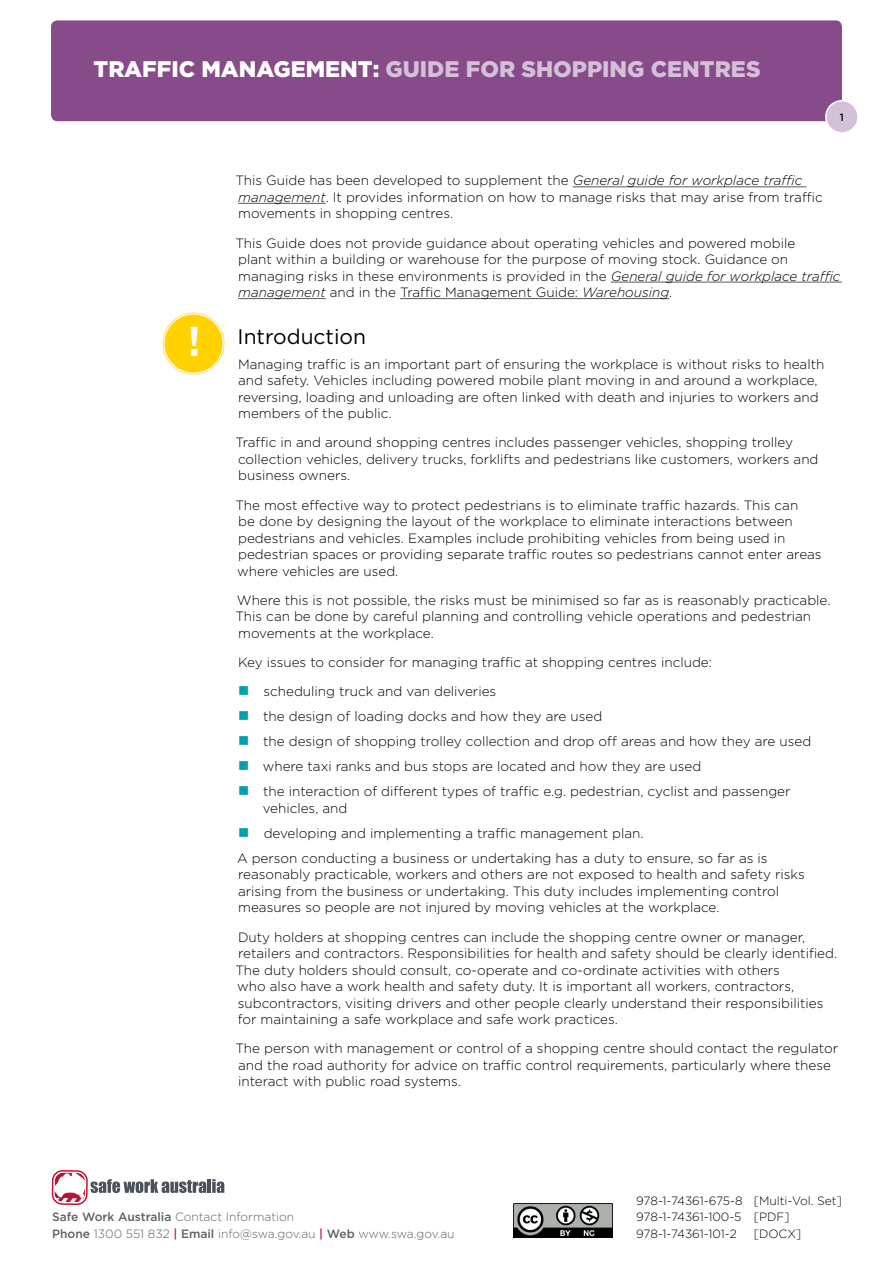
<style>
.page{position:relative;width:893px;height:1263px;background:#fff}
.page>*{position:absolute;margin:0;border:0;box-sizing:border-box;transform-origin:0 0}
.Header_1{font:900 22.5px "Gotham";color:#d3c1d8}
.Header_2{font:21px "Gotham";color:#000}
.Body_copy{font:300 13.5px/16.5px "Gotham";color:#000}
.Regulation{font:300 12px/16.5px "Gotham";color:#5f6062}
.t1{font:300 12px/16.5px "Gotham";color:#000}
.Body_copy-2{font:500 10.5px "Gotham";color:#000}
.s1{color:#fff}
.s2{font-style:italic}
.s3{font-weight:500}
.s4{font-weight:500;color:#c41230}
</style>
<div class="page">
<div style="left:51px;top:20px;width:791px;height:101px;background:#874b8a;border-radius:6px"></div>
<div style="left:826px;top:101px;width:32px;height:32px;background:#d3c1d8;border-radius:50%"></div>
<div style="left:825px;top:100px;width:34px;height:34px;border:2px solid #fff;border-radius:50%"></div>
<div style="left:52px;top:1170px;width:36px;height:35px;border:2px solid #c41230;border-radius:10px"></div>
<svg style="left:91px;top:1179px;width:115px;height:14px"></svg>
<hr style="left:207px;top:1179px;width:4px;height:14px;background:#4d525a">
<svg style="left:212px;top:1179px;width:12px;height:14px"></svg>
<svg style="left:54px;top:1172px;width:31px;height:30px"></svg>
<hr style="left:573px;top:187px;width:233px;height:1px;background:#58595b">
<hr style="left:238px;top:203px;width:88px;height:1px;background:#58595b">
<hr style="left:611px;top:282px;width:231px;height:1px;background:#58595b">
<hr style="left:238px;top:298px;width:88px;height:1px;background:#58595b">
<hr style="left:400px;top:298px;width:269px;height:1px;background:#58595b">
<img style="left:162px;top:312px;width:63px;height:63px">
<img style="left:514px;top:1203px;width:98px;height:35px">
<p class="Header_1" style="left:94px;top:56px;width:669px"><span class="s1">TRAFFIC MANAGEMENT:</span> GUIDE FOR SHOPPING CENTRES</p>
<p class="Body_copy-2" style="left:840px;top:111px;width:6px">1</p>
<p class="Body_copy" style="left:235px;top:172px;width:589px">This Guide has been developed to supplement the <span class="s2">General guide for workplace traffic management</span>. It provides information on how to manage risks that may arise from traffic movements in shopping centres.</p>
<p class="Body_copy" style="left:235px;top:234px;width:607px">This Guide does not provide guidance about operating vehicles and powered mobile<br>plant within a building or warehouse for the purpose of moving stock. Guidance on managing risks in these environments is provided in the <span class="s2">General guide for workplace traffic management</span> and in the Traffic Management Guide: <span class="s2">Warehousing</span>.</p>
<p class="Header_2" style="left:238px;top:323px;width:130px">Introduction</p>
<p class="Body_copy" style="left:238px;top:355px;width:588px">Managing traffic is an important part of ensuring the workplace is without risks to health and safety. Vehicles including powered mobile plant moving in and around a workplace, reversing, loading and unloading are often linked with death and injuries to workers and members of the public.</p>
<p class="Body_copy" style="left:235px;top:434px;width:585px">Traffic in and around shopping centres includes passenger vehicles, shopping trolley collection vehicles, delivery trucks, forklifts and pedestrians like customers, workers and business owners.</p>
<p class="Body_copy" style="left:235px;top:496px;width:588px">The most effective way to protect pedestrians is to eliminate traffic hazards. This can<br>be done by designing the layout of the workplace to eliminate interactions between pedestrians and vehicles. Examples include prohibiting vehicles from being used in pedestrian spaces or providing separate traffic routes so pedestrians cannot enter areas where vehicles are used.</p>
<p class="Body_copy" style="left:235px;top:592px;width:597px">Where this is not possible, the risks must be minimised so far as is reasonably practicable.<br>This can be done by careful planning and controlling vehicle operations and pedestrian movements at the workplace.</p>
<p class="Body_copy" style="left:238px;top:654px;width:475px">Key issues to consider for managing traffic at shopping centres include:</p>
<p class="Body_copy" style="left:263px;top:683px;width:234px">scheduling truck and van deliveries</p>
<p class="Body_copy" style="left:263px;top:708px;width:341px">the design of loading docks and how they are used</p>
<p class="Body_copy" style="left:263px;top:733px;width:550px">the design of shopping trolley collection and drop off areas and how they are used</p>
<p class="Body_copy" style="left:263px;top:758px;width:440px">where taxi ranks and bus stops are located and how they are used</p>
<p class="Body_copy" style="left:263px;top:783px;width:529px">the interaction of different types of traffic e.g. pedestrian, cyclist and passenger vehicles, and</p>
<p class="Body_copy" style="left:264px;top:825px;width:381px">developing and implementing a traffic management plan.</p>
<p class="Body_copy" style="left:237px;top:850px;width:569px">A person conducting a business or undertaking has a duty to ensure, so far as is reasonably practicable, workers and others are not exposed to health and safety risks arising from the business or undertaking. This duty includes implementing control measures so people are not injured by moving vehicles at the workplace.</p>
<p class="Body_copy" style="left:235px;top:928px;width:603px">Duty holders at shopping centres can include the shopping centre owner or manager, retailers and contractors. Responsibilities for health and safety should be clearly identified.<br>The duty holders should consult, co-operate and co-ordinate activities with others<br>who also have a work health and safety duty. It is important all workers, contractors, subcontractors, visiting drivers and other people clearly understand their responsibilities for maintaining a safe workplace and safe work practices.</p>
<p class="Body_copy" style="left:235px;top:1040px;width:604px">The person with management or control of a shopping centre should contact the regulator and the road authority for advice on traffic control requirements, particularly where these interact with public road systems.</p>
<p class="Regulation" style="left:52px;top:1208px;width:404px"><span class="s3">Safe Work Australia</span> Contact Information<br><span class="s3">Phone</span> 1300 551 832 <span class="s4">|</span> <span class="s3">Email</span> info@swa.gov.au <span class="s4">|</span> <span class="s3">Web</span> www.swa.gov.au</p>
<p class="t1" style="left:636px;top:1192px;width:207px">978-1-74361-675-8 [Multi-Vol. Set]<br>978-1-74361-100-5 [PDF]<br>978-1-74361-101-2</p>
<p class="t1" style="left:754px;top:1225px;width:49px">[DOCX]</p>
</div>
